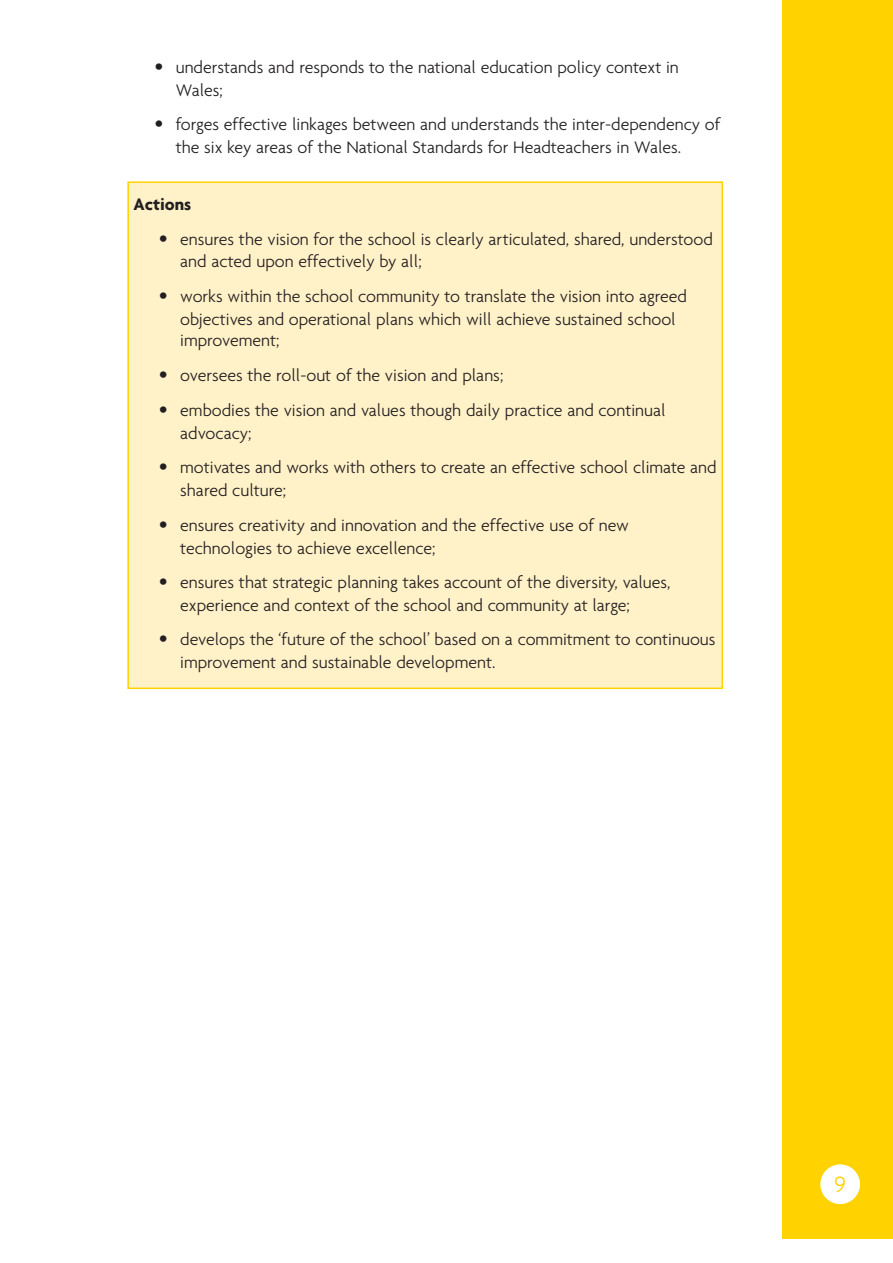
<style>
.page{position:relative;width:893px;height:1263px;background:#fff}
.page>*{position:absolute;margin:0;border:0;box-sizing:border-box;transform-origin:0 0}
.t1{font:300 24px "Agenda";color:#ffd200}
.t2{font:300 18px/22.8px "Agenda";color:#231f20}
.t3{font:700 18px "Agenda";color:#231f20}
.s1{font-family:"Helvetica Neue";font-weight:900}
</style>
<div class="page">
<div style="left:782px;top:0;width:110px;height:1238px;background:#ffd200"></div>
<div style="left:820px;top:1164px;width:40px;height:40px;background:#fff;border-radius:50%"></div>
<div style="left:128px;top:182px;width:594px;height:506px;background:#fff1c8"></div>
<div style="left:127px;top:181px;width:596px;height:508px;border:2px solid #ffd200"></div>
<p class="t2" style="left:176px;top:57px;width:504px;text-indent:-21px"><span class="s1">•</span> understands and responds to the national education policy context in<br>Wales;</p>
<p class="t2" style="left:176px;top:115px;width:546px;text-indent:-21px"><span class="s1">•</span> forges effective linkages between and understands the inter-dependency of the six key areas of the National Standards for Headteachers in Wales.</p>
<p class="t3" style="left:133px;top:197px;width:59px">Actions</p>
<p class="t2" style="left:180px;top:229px;width:534px;text-indent:-21px"><span class="s1">•</span> ensures the vision for the school is clearly articulated, shared, understood and acted upon effectively by all;</p>
<p class="t2" style="left:180px;top:286px;width:508px;line-height:22.2px;text-indent:-21px"><span class="s1">•</span> works within the school community to translate the vision into agreed objectives and operational plans which will achieve sustained school improvement;</p>
<p class="t2" style="left:159px;top:365px;width:346px"><span class="s1">•</span> oversees the roll-out of the vision and plans;</p>
<p class="t2" style="left:180px;top:400px;width:487px;text-indent:-21px"><span class="s1">•</span> embodies the vision and values though daily practice and continual advocacy;</p>
<p class="t2" style="left:180px;top:458px;width:538px;text-indent:-21px"><span class="s1">•</span> motivates and works with others to create an effective school climate and shared culture;</p>
<p class="t2" style="left:180px;top:515px;width:450px;text-indent:-21px"><span class="s1">•</span> ensures creativity and innovation and the effective use of new technologies to achieve excellence;</p>
<p class="t2" style="left:180px;top:572px;width:492px;text-indent:-21px"><span class="s1">•</span> ensures that strategic planning takes account of the diversity, values, experience and context of the school and community at large;</p>
<p class="t2" style="left:180px;top:629px;width:537px;text-indent:-21px"><span class="s1">•</span> develops the ‘future of the school’ based on a commitment to continuous improvement and sustainable development.</p>
<h1 class="t1" style="left:834px;top:1174px;width:13px">9</h1>
</div>
